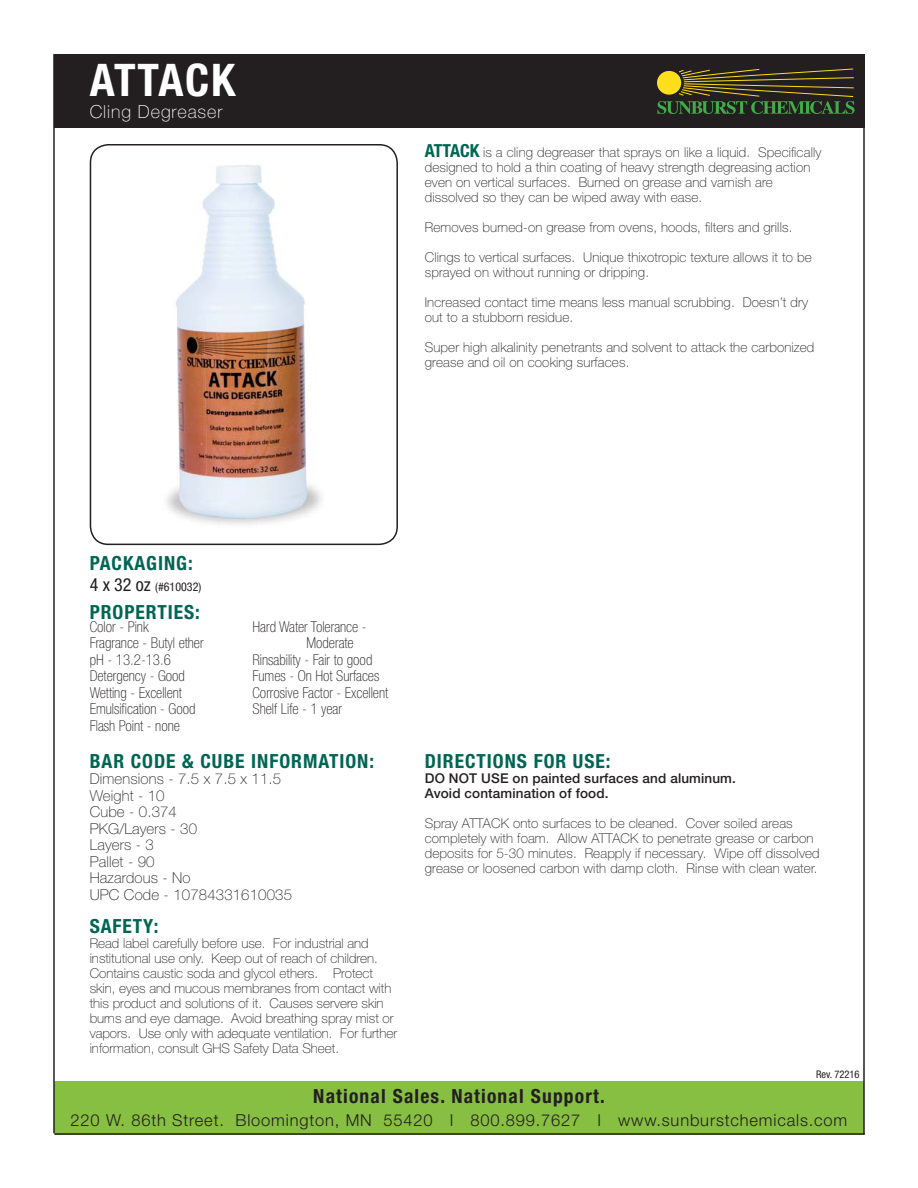
<style>
.page{position:relative;width:918px;height:1188px;background:#fff}
.page>*{position:absolute;margin:0;border:0;box-sizing:border-box;transform-origin:0 0}
.t1{font:700 condensed 45px "Helvetica Neue LT Std";letter-spacing:.04em;color:#fff}
.t2{font:700 condensed 19.5px "Helvetica Neue LT Std";letter-spacing:.05em;color:#006553}
.t3{font:700 condensed 19.5px "Helvetica Neue LT Std";letter-spacing:.06em;color:#231f20}
.t4{font:100 18px "Helvetica Neue LT Std";letter-spacing:.05em;color:#fff}
.t5{font:300 16.5px "Helvetica Neue LT Std";letter-spacing:.05em;color:#231f20}
.t6{font:100 condensed 15px/16.5px "Helvetica Neue LT Std";color:#231f20}
.t7{font:100 15px/16.5px "Helvetica Neue LT Std";letter-spacing:.01em;color:#231f20}
.t8{font:100 13.5px/15px "Helvetica Neue LT Std";letter-spacing:.01em;color:#231f20}
.t9{font:500 13.5px/15px "Helvetica Neue LT Std";letter-spacing:.01em;color:#231f20}
.t10{font:condensed 12px "Helvetica Neue LT Std";color:#231f20}
.t11{font:condensed 10.5px "Helvetica Neue LT Std";color:#231f20}
.s1{font-weight:700;font-stretch:condensed;font-size:18px;color:#006553}
.s2{font-size:18px}
</style>
<div class="page">
<div style="left:54px;top:54px;width:590px;height:74px;background:#231f20"></div>
<div style="left:54px;top:1081px;width:810px;height:54px;background:#87bf42"></div>
<div style="left:90px;top:144px;width:308px;height:401px;border:2px solid #231f20;border-radius:18px"></div>
<div style="left:644px;top:54px;width:221px;height:74px;background:#231f20"></div>
<svg style="left:657px;top:68px;width:198px;height:46px"></svg>
<hr style="left:53px;top:54px;width:2px;height:1079px;background:#231f20">
<hr style="left:863px;top:108px;width:2px;height:1027px;background:#231f20">
<hr style="left:55px;top:1133px;width:810px;height:2px;background:#231f20">
<img style="left:166px;top:165px;width:156px;height:360px">
<h1 class="t1" style="left:90px;top:54px;width:147px">ATTACK</h1>
<h3 class="t4" style="left:90px;top:105px;width:134px">Cling Degreaser</h3>
<p class="t8" style="left:425px;top:146px;width:398px"><span class="s1">ATTACK</span> is a cling degreaser that sprays on like a liquid. Specifically designed to hold a thin coating of heavy strength degreasing action even on vertical surfaces. Burned on grease and varnish are dissolved so they can be wiped away with ease.</p>
<p class="t8" style="left:425px;top:221px;width:369px">Removes burned-on grease from ovens, hoods, filters and grills.</p>
<p class="t8" style="left:425px;top:251px;width:388px">Clings to vertical surfaces. Unique thixotropic texture allows it to be sprayed on without running or dripping.</p>
<p class="t8" style="left:425px;top:296px;width:385px">Increased contact time means less manual scrubbing. Doesn’t dry out to a stubborn residue.</p>
<p class="t8" style="left:425px;top:341px;width:391px">Super high alkalinity penetrants and solvent to attack the carbonized grease and oil on cooking surfaces.</p>
<h2 class="t2" style="left:90px;top:552px;width:105px">PACKAGING:</h2>
<p class="t10" style="left:90px;top:580px;width:113px"><span class="s2">4 x 32 oz</span> (#610032)</p>
<h2 class="t2" style="left:90px;top:601px;width:112px">PROPERTIES:</h2>
<p class="t6" style="left:90px;top:620px;width:115px">Color - Pink<br>Fragrance - Butyl ether pH - 13.2-13.6<br>Detergency - Good<br>Wetting - Excellent<br>Emulsification - Good<br>Flash Point - none</p>
<p class="t6" style="left:252px;top:620px;width:116px">Hard Water Tolerance -</p>
<p class="t6" style="left:306px;top:637px;width:49px">Moderate</p>
<p class="t6" style="left:252px;top:653px;width:121px">Rinsability - Fair to good</p>
<p class="t6" style="left:252px;top:670px;width:128px">Fumes - On Hot Surfaces</p>
<p class="t6" style="left:252px;top:686px;width:137px">Corrosive Factor - Excellent</p>
<p class="t6" style="left:252px;top:703px;width:91px">Shelf Life - 1 year</p>
<h2 class="t2" style="left:90px;top:750px;width:286px">BAR CODE &amp; CUBE INFORMATION:</h2>
<p class="t7" style="left:90px;top:773px;width:204px">Dimensions - 7.5 x 7.5 x 11.5<br>Weight - 10<br>Cube - 0.374<br>PKG/Layers - 30<br>Layers - 3<br>Pallet - 90<br>Hazardous - No<br>UPC Code - 10784331610035</p>
<h2 class="t2" style="left:90px;top:915px;width:70px">SAFETY:</h2>
<p class="t8" style="left:90px;top:937px;width:309px">Read label carefully before use. For industrial and institutional use only. Keep out of reach of children.<br>Contains caustic soda and glycol ethers. Protect skin, eyes and mucous membranes from contact with this product and solutions of it. Causes servere skin burns and eye damage. Avoid breathing spray mist or vapors. Use only with adequate ventilation. For further information, consult GHS Safety Data Sheet.</p>
<h2 class="t2" style="left:425px;top:750px;width:187px">DIRECTIONS FOR USE:</h2>
<p class="t9" style="left:425px;top:771px;width:313px">DO NOT USE on painted surfaces and aluminum.<br>Avoid contamination of food.</p>
<p class="t8" style="left:425px;top:817px;width:396px">Spray ATTACK onto surfaces to be cleaned. Cover soiled areas completely with foam. Allow ATTACK to penetrate grease or carbon deposits for 5-30 minutes. Reapply if necessary. Wipe off dissolved grease or loosened carbon with damp cloth. Rinse with clean water.</p>
<p class="t11" style="left:816px;top:1068px;width:45px">Rev. 72216</p>
<h2 class="t3" style="left:313px;top:1085px;width:293px">National Sales. National Support.</h2>
<p class="t5" style="left:71px;top:1110px;width:778px">220 W. 86th Street. Bloomington, MN 55420 I 800.899.7627 I www.sunburstchemicals.com</p>
</div>
